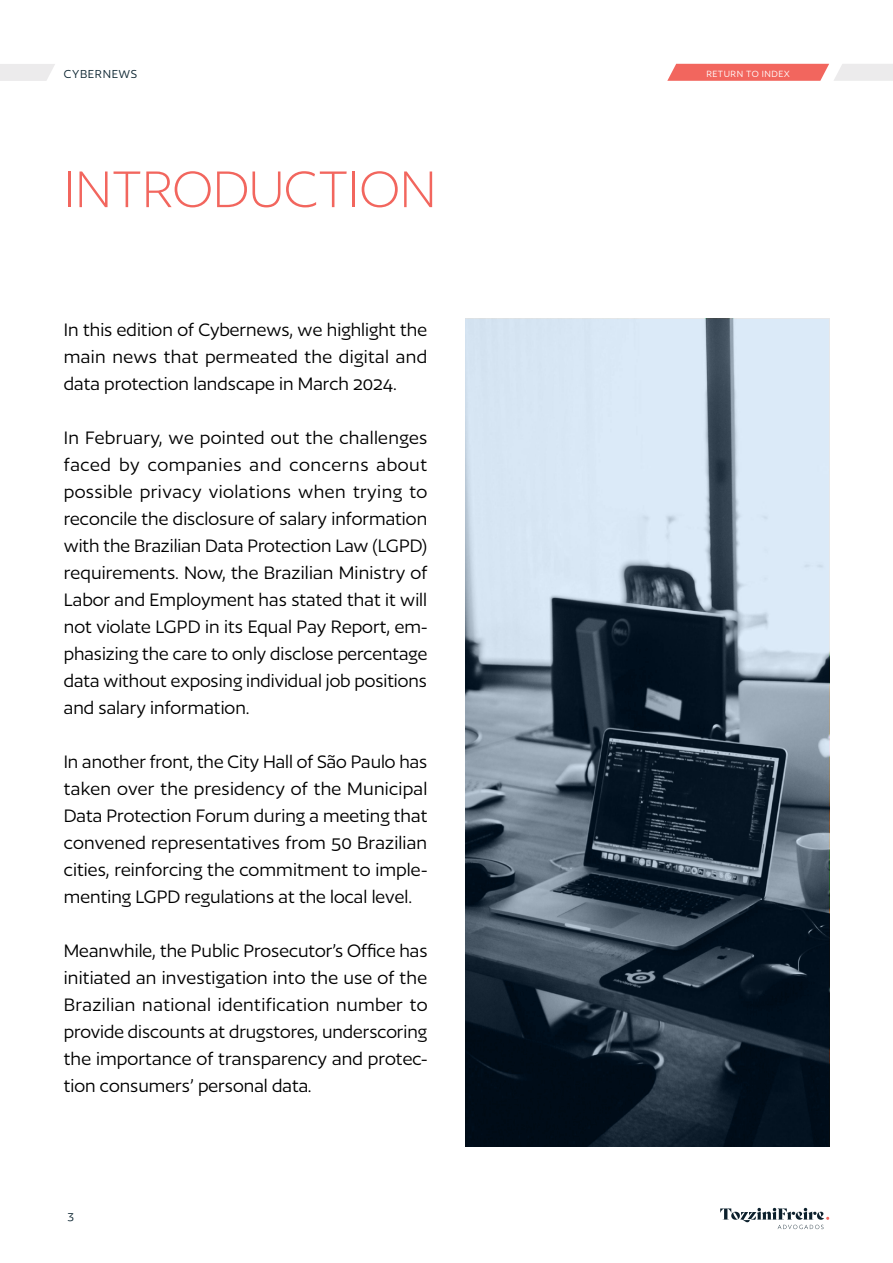
<style>
.page{position:relative;width:893px;height:1263px;background:#fff}
.page>*{position:absolute;margin:0;border:0;box-sizing:border-box;transform-origin:0 0}
.t1{font:300 60px "Author";color:#f2665e}
.t2{font:21px/27px "Author";color:#000;text-align:justify}
.t3{font:13.5px "Author";letter-spacing:.05em;color:#0b2430}
.t4{font:10.5px "Author";letter-spacing:.05em;color:#fff}
</style>
<div class="page">
<svg style="left:720px;top:1208px;width:109px;height:21px"></svg>
<svg style="left:0;top:64px;width:55px;height:17px"></svg>
<svg style="left:667px;top:64px;width:226px;height:17px;background:#f1938e"></svg>
<img style="left:466px;top:319px;width:363px;height:827px">
<p class="t3" style="left:64px;top:67px;width:75px">CYBERNEWS</p>
<h1 class="t1" style="left:64px;top:159px;width:374px">INTRODUCTION</h1>
<p class="t2" style="left:64px;top:316px;width:365px">In this edition of Cybernews, we highlight the main news that permeated the digital and data protection landscape in March 2024.</p>
<p class="t2" style="left:64px;top:424px;width:365px">In February, we pointed out the challenges faced by companies and concerns about possible privacy violations when trying to reconcile the disclosure of salary information with the Brazilian Data Protection Law (LGPD) requirements. Now, the Brazilian Ministry of Labor and Employment has stated that it will not violate LGPD in its Equal Pay Report, em&shy;phasizing the care to only disclose percentage data without exposing individual job positions and salary information.</p>
<p class="t2" style="left:64px;top:748px;width:365px">In another front, the City Hall of São Paulo has taken over the presidency of the Municipal Data Protection Forum during a meeting that convened representatives from 50 Brazilian cities, reinforcing the commitment to imple&shy;menting LGPD regulations at the local level.</p>
<p class="t2" style="left:64px;top:937px;width:365px">Meanwhile, the Public Prosecutor’s Office has initiated an investigation into the use of the Brazilian national identification number to provide discounts at drugstores, underscoring the importance of transparency and protec&shy;tion consumers’ personal data.</p>
<p class="t3" style="left:68px;top:1209px;width:8px">3</p>
<p class="t4" style="left:706px;top:68px;width:85px">RETURN TO INDEX</p>
</div>
